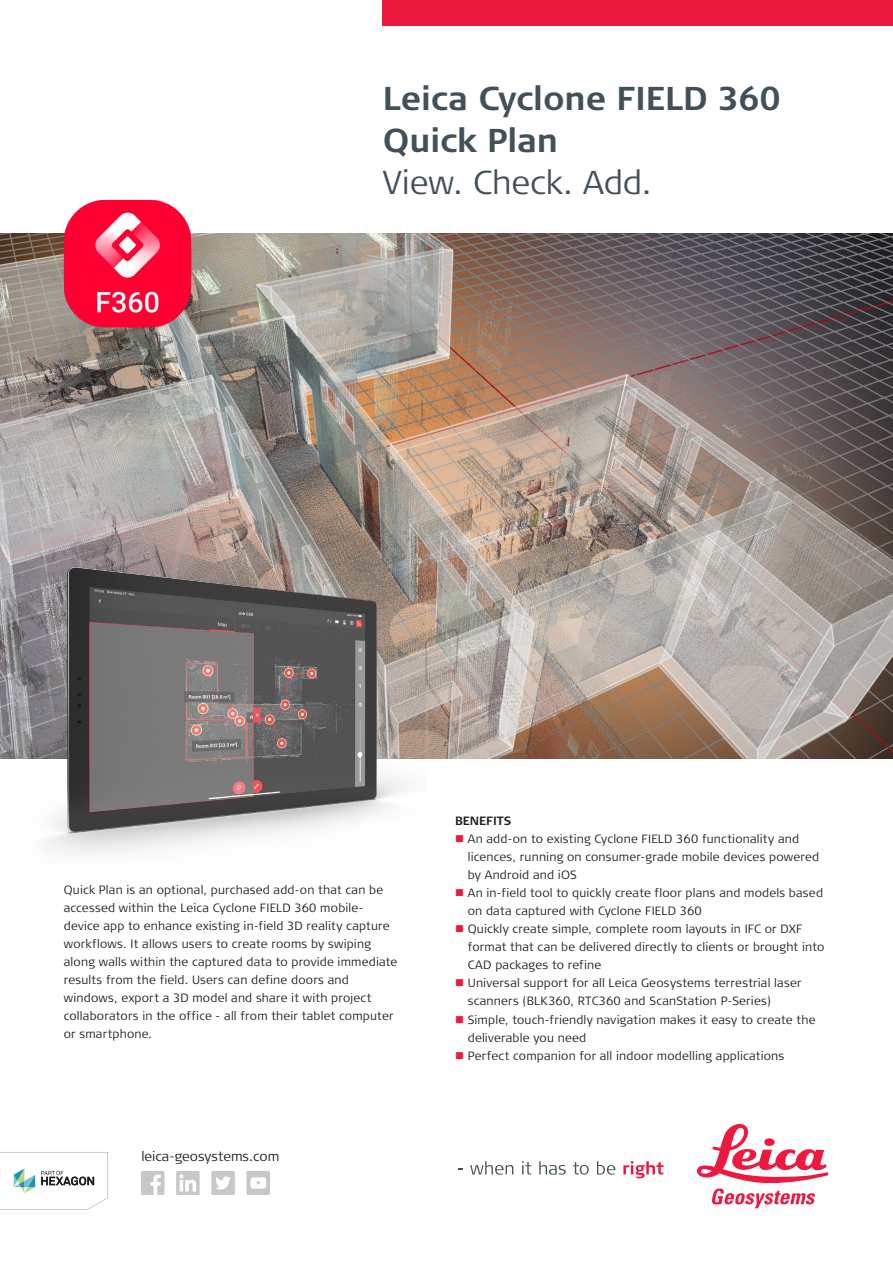
<style>
.page{position:relative;width:893px;height:1263px;background:#fff}
.page>*{position:absolute;margin:0;border:0;box-sizing:border-box;transform-origin:0 0}
._01_Headline_Signa_B{font:700 33px/42px "Signa Column";color:#425159}
._01_Headline_Signa_B-2{font:300 33px "Signa Column";letter-spacing:-.005em;color:#425159}
.t1{font:300 13.5px "Signa Column";color:#231f20}
._02_Bullet_Points_Si{font:300 12px/18px "Signa Column";letter-spacing:.015em;color:#231f20}
._02_Bullet_Points_Si-2{font:700 12px "Signa Column";color:#231f20}
.s1{color:#ed1a40}
</style>
<div class="page">
<img style="left:0;top:234px;width:893px;height:524px">
<div style="left:383px;top:0;width:510px;height:26px;background:#ed1a40"></div>
<svg style="left:0;top:1152px;width:108px;height:58px"></svg>
<img style="left:64px;top:200px;width:127px;height:127px">
<img style="left:2px;top:563px;width:425px;height:291px">
<svg style="left:470px;top:1161px;width:43px;height:14px"></svg>
<svg style="left:522px;top:1161px;width:9px;height:13px"></svg>
<svg style="left:539px;top:1161px;width:27px;height:13px"></svg>
<svg style="left:573px;top:1162px;width:16px;height:13px"></svg>
<svg style="left:597px;top:1161px;width:18px;height:14px"></svg>
<svg style="left:623px;top:1161px;width:40px;height:17px"></svg>
<svg style="left:697px;top:1123px;width:131px;height:85px"></svg>
<img style="left:142px;top:1171px;width:127px;height:24px">
<p class="_01_Headline_Signa_B" style="left:383px;top:78px;width:400px">Leica Cyclone FIELD 360<br>Quick Plan</p>
<p class="_01_Headline_Signa_B-2" style="left:383px;top:161px;width:271px">View. Check. Add.</p>
<p class="_02_Bullet_Points_Si" style="left:64px;top:880px;width:335px">Quick Plan is an optional, purchased add-on that can be accessed within the Leica Cyclone FIELD 360 mobile&shy;device app to enhance existing in-field 3D reality capture workflows. It allows users to create rooms by swiping along walls within the captured data to provide immediate results from the field. Users can define doors and windows, export a 3D model and share it with project collaborators in the office - all from their tablet computer or smartphone.</p>
<p class="t1" style="left:141px;top:1147px;width:140px">leica-geosystems.com</p>
<p class="_02_Bullet_Points_Si-2" style="left:455px;top:814px;width:58px">BENEFITS</p>
<p class="_02_Bullet_Points_Si" style="left:468px;top:830px;width:353px;text-indent:-13px"><span class="s1">■</span> An add-on to existing Cyclone FIELD 360 functionality and licences, running on consumer-grade mobile devices powered by Android and iOS</p>
<p class="_02_Bullet_Points_Si" style="left:468px;top:884px;width:357px;text-indent:-13px"><span class="s1">■</span> An in-field tool to quickly create floor plans and models based on data captured with Cyclone FIELD 360</p>
<p class="_02_Bullet_Points_Si" style="left:468px;top:920px;width:358px;text-indent:-13px"><span class="s1">■</span> Quickly create simple, complete room layouts in IFC or DXF format that can be delivered directly to clients or brought into<br>CAD packages to refine</p>
<p class="_02_Bullet_Points_Si" style="left:468px;top:974px;width:335px;text-indent:-13px"><span class="s1">■</span> Universal support for all Leica Geosystems terrestrial laser scanners (BLK360, RTC360 and ScanStation P-Series)</p>
<p class="_02_Bullet_Points_Si" style="left:468px;top:1010px;width:349px;text-indent:-13px"><span class="s1">■</span> Simple, touch-friendly navigation makes it easy to create the deliverable you need</p>
<p class="_02_Bullet_Points_Si" style="left:455px;top:1046px;width:331px"><span class="s1">■</span> Perfect companion for all indoor modelling applications</p>
</div>
